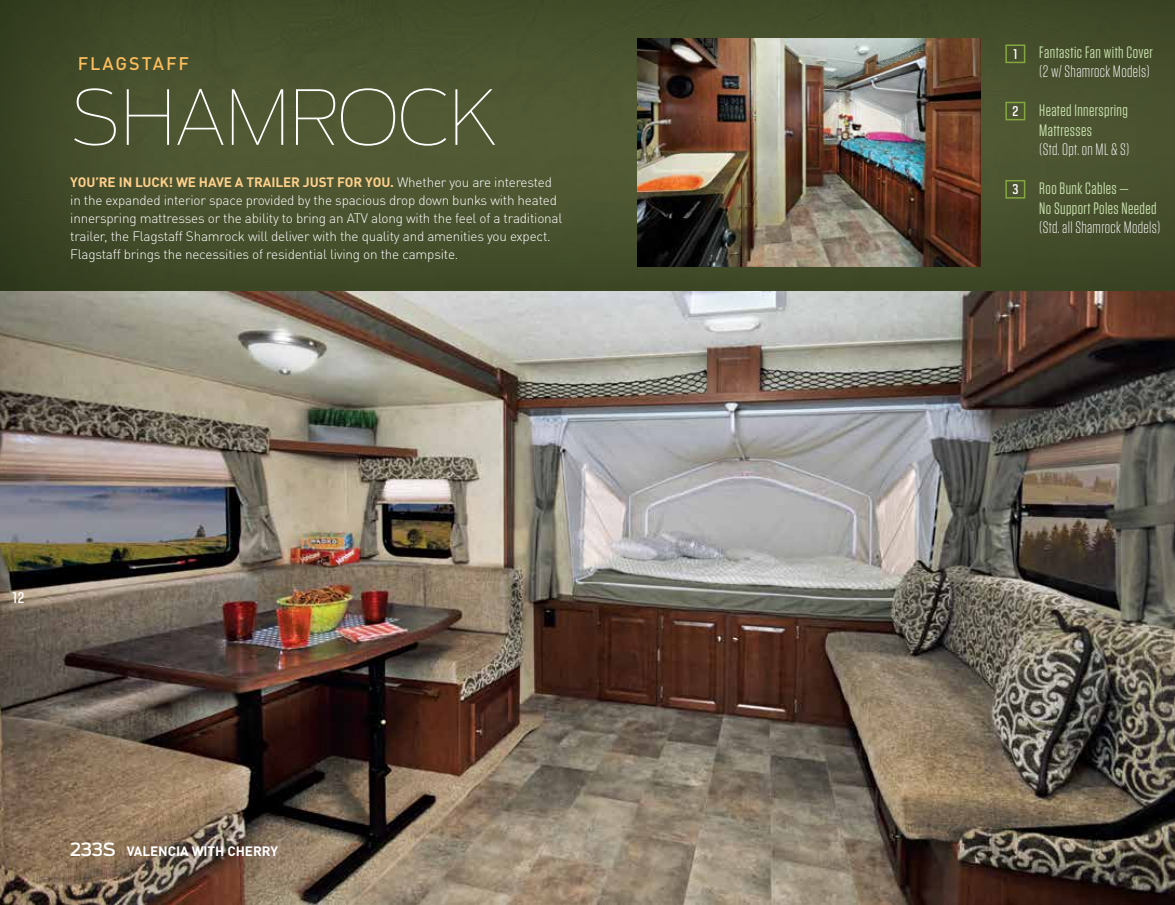
<style>
.page{position:relative;width:1175px;height:905px;background:#fff}
.page>*{position:absolute;margin:0;border:0;box-sizing:border-box;transform-origin:0 0}
.t1{font:100 75px "Antenna";letter-spacing:-.02em;color:#fff}
.t2{font:500 18px "DINOT";letter-spacing:.11em;color:#fdbe5d}
.t3{font:600 18px "Solano Gothic MVB";color:#fff}
.t4{font:16.5px/19.5px "Tungsten";letter-spacing:.025em;color:#c9e2ae}
.t5{font:300 16.5px "Tungsten";letter-spacing:.02em;color:#fff}
.t6{font:600 16.5px "Solano Gothic MVB";color:#fff}
.t7{font:300 13.5px/18px "DINOT";letter-spacing:-.015em;color:#fff}
.t8{font:700 13.5px "DINOT";letter-spacing:-.005em;color:#fff}
.s1{font-weight:700;color:#ffd08b}
.s2{font-family:"Antenna";font-weight:500;font-size:18px}
</style>
<div class="page">
<div style="left:0;top:0;width:1174px;height:291px;background:#2f5018;opacity:.75"></div>
<img style="left:637px;top:39px;width:343px;height:227px">
<img style="left:0;top:291px;width:1174px;height:613px">
<hr style="left:1174px;top:249px;width:1px;height:108px;background:#dacbae">
<hr style="left:1174px;top:113px;width:1px;height:133px;background:#c9e2ae">
<hr style="left:1174px;top:0;width:1px;height:110px;background:#c9e2ae">
<div style="left:1005px;top:44px;width:20px;height:19px;border:2px solid #85a742"></div>
<div style="left:1005px;top:102px;width:20px;height:18px;border:2px solid #85a742"></div>
<div style="left:1005px;top:180px;width:20px;height:19px;border:2px solid #85a742"></div>
<h2 class="t2" style="left:78px;top:52px;width:113px">FLAGSTAFF</h2>
<h1 class="t1" style="left:70px;top:75px;width:430px">SHAMROCK</h1>
<p class="t7" style="left:70px;top:173px;width:493px"><span class="s1">YOU’RE IN LUCK! WE HAVE A TRAILER JUST FOR YOU.</span> Whether you are interested in the expanded interior space provided by the spacious drop down bunks with heated innerspring mattresses or the ability to bring an ATV along with the feel of a traditional trailer, the Flagstaff Shamrock will deliver with the quality and amenities you expect.<br>Flagstaff brings the necessities of residential living on the campsite.</p>
<h2 class="t3" style="left:12px;top:586px;width:14px">12</h2>
<p class="t8" style="left:70px;top:842px;width:209px"><span class="s2">233S</span> VALENCIA WITH CHERRY</p>
<p class="t6" style="left:1013px;top:44px;width:6px">1</p>
<p class="t6" style="left:1012px;top:101px;width:8px">2</p>
<p class="t6" style="left:1012px;top:179px;width:8px">3</p>
<p class="t4" style="left:1039px;top:42px;width:115px">Fantastic Fan with Cover</p>
<p class="t5" style="left:1039px;top:63px;width:112px">(2 w/ Shamrock Models)</p>
<p class="t4" style="left:1039px;top:101px;width:90px">Heated Innerspring<br>Mattresses</p>
<p class="t5" style="left:1039px;top:141px;width:92px">(Std. Opt. on ML &amp; S)</p>
<p class="t4" style="left:1039px;top:179px;width:119px">Roo Bunk Cables —<br>No Support Poles Needed</p>
<p class="t5" style="left:1039px;top:219px;width:123px">(Std. all Shamrock Models)</p>
</div>
